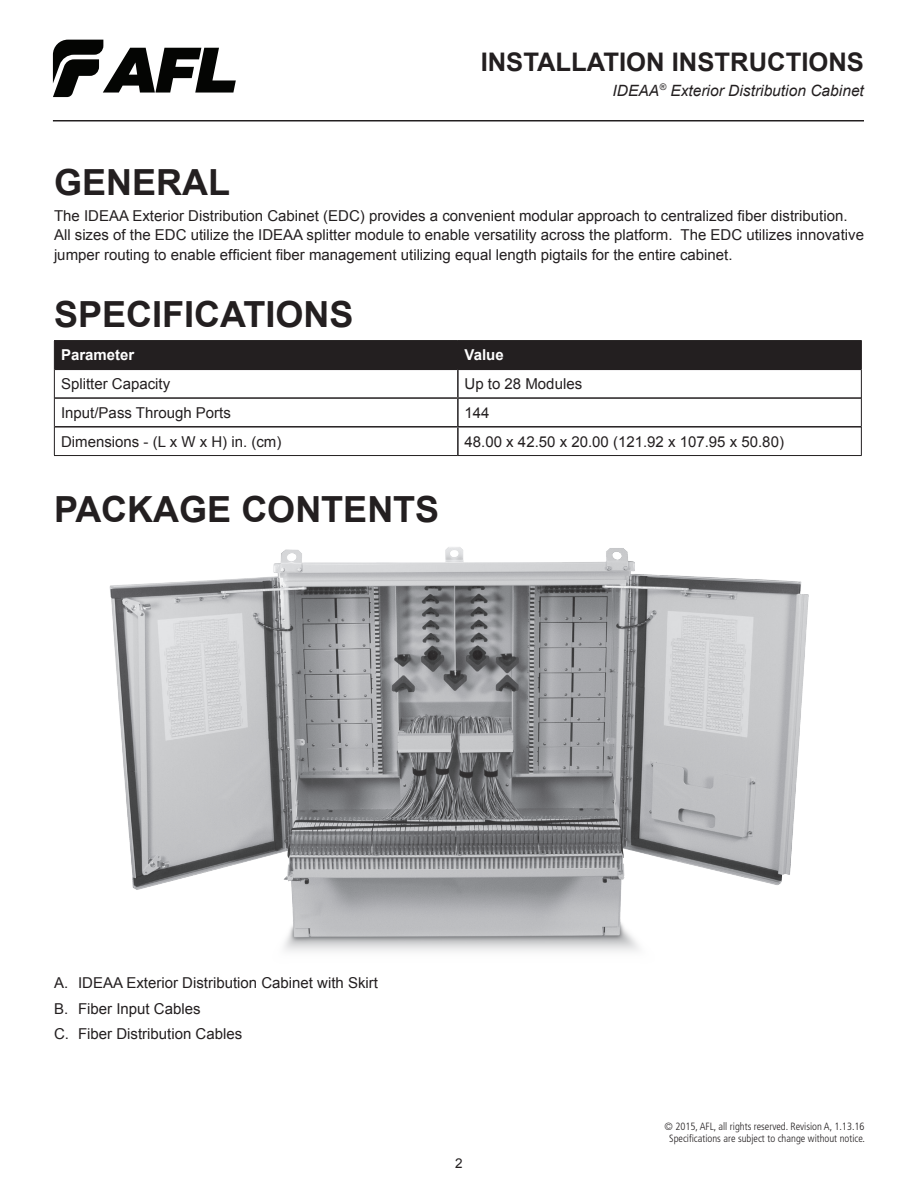
<style>
.page{position:relative;width:918px;height:1188px;background:#fff}
.page>*{position:absolute;margin:0;border:0;box-sizing:border-box;transform-origin:0 0}
.FPP_Product_Title_TO{font:700 36px "Arial";color:#231f20}
.t1{font:700 25.65px "Arial";color:#231f20}
.t2{font:italic 15.6px "Arial";color:#231f20}
.Body_Copy{font:15px/19.5px "Arial";color:#231f20}
.Table_Copy{font:15px "Arial";color:#231f20}
.Table_Copy-2{font:700 15px "Arial";color:#fff}
.t3{font:13.5px "Arial";color:#231f20}
.t4{font:300 condensed 10.5px/12px "Frutiger LT Std";color:#231f20;text-align:center}
</style>
<div class="page">
<svg style="left:53px;top:40px;width:183px;height:57px"></svg>
<hr style="left:53px;top:120px;width:811px;height:2px;background:#231f20">
<img style="left:109px;top:547px;width:700px;height:405px">
<hr style="left:54px;top:340px;width:404px;height:1px;background:#231f20">
<hr style="left:458px;top:340px;width:404px;height:1px;background:#231f20">
<svg style="left:54px;top:341px;width:808px;height:114px"></svg>
<hr style="left:54px;top:455px;width:404px;height:1px;background:#231f20">
<hr style="left:458px;top:455px;width:404px;height:1px;background:#231f20">
<hr style="left:457px;top:341px;width:2px;height:28px;background:#231f20">
<hr style="left:55px;top:369px;width:403px;height:1px;background:#231f20">
<hr style="left:458px;top:369px;width:403px;height:1px;background:#231f20">
<hr style="left:457px;top:370px;width:2px;height:27px;background:#231f20">
<hr style="left:55px;top:397px;width:403px;height:2px;background:#231f20">
<hr style="left:458px;top:397px;width:403px;height:2px;background:#231f20">
<hr style="left:457px;top:399px;width:2px;height:27px;background:#231f20">
<hr style="left:55px;top:426px;width:403px;height:2px;background:#231f20">
<hr style="left:458px;top:426px;width:403px;height:2px;background:#231f20">
<hr style="left:457px;top:428px;width:2px;height:27px;background:#231f20">
<p class="FPP_Product_Title_TO" style="left:54px;top:159px;width:178px">GENERAL</p>
<h2 class="t1" style="left:481px;top:45px;width:385px">INSTALLATION INSTRUCTIONS</h2>
<p class="t2" style="left:613px;top:80px;width:253px">IDEAA<sup>®</sup> Exterior Distribution Cabinet</p>
<p class="Body_Copy" style="left:54px;top:206px;width:812px">The IDEAA Exterior Distribution Cabinet (EDC) provides a convenient modular approach to centralized fiber distribution.<br>All sizes of the EDC utilize the IDEAA splitter module to enable versatility across the platform. The EDC utilizes innovative jumper routing to enable efficient fiber management utilizing equal length pigtails for the entire cabinet.</p>
<p class="FPP_Product_Title_TO" style="left:54px;top:290px;width:301px">SPECIFICATIONS</p>
<p class="Table_Copy-2" style="left:61px;top:345px;width:75px">Parameter</p>
<p class="Table_Copy-2" style="left:465px;top:345px;width:41px">Value</p>
<p class="Table_Copy" style="left:61px;top:374px;width:111px">Splitter Capacity</p>
<p class="Table_Copy" style="left:465px;top:374px;width:119px">Up to 28 Modules</p>
<p class="Table_Copy" style="left:61px;top:403px;width:171px">Input/Pass Through Ports</p>
<p class="Table_Copy" style="left:465px;top:403px;width:27px">144</p>
<p class="Table_Copy" style="left:61px;top:432px;width:222px">Dimensions - (L x W x H) in. (cm)</p>
<p class="Table_Copy" style="left:465px;top:432px;width:321px">48.00 x 42.50 x 20.00 (121.92 x 107.95 x 50.80)</p>
<p class="FPP_Product_Title_TO" style="left:54px;top:486px;width:387px">PACKAGE CONTENTS</p>
<p class="Body_Copy" style="left:54px;top:973px;width:326px">A. IDEAA Exterior Distribution Cabinet with Skirt</p>
<p class="Body_Copy" style="left:54px;top:999px;width:148px">B. Fiber Input Cables</p>
<p class="Body_Copy" style="left:54px;top:1024px;width:190px">C. Fiber Distribution Cables</p>
<p class="t3" style="left:455px;top:1155px;width:9px">2</p>
<p class="t4" style="left:665px;top:1121px;width:202px">© 2015, AFL, all rights reserved. Revision A, 1.13.16<br>Specifications are subject to change without notice.</p>
</div>
